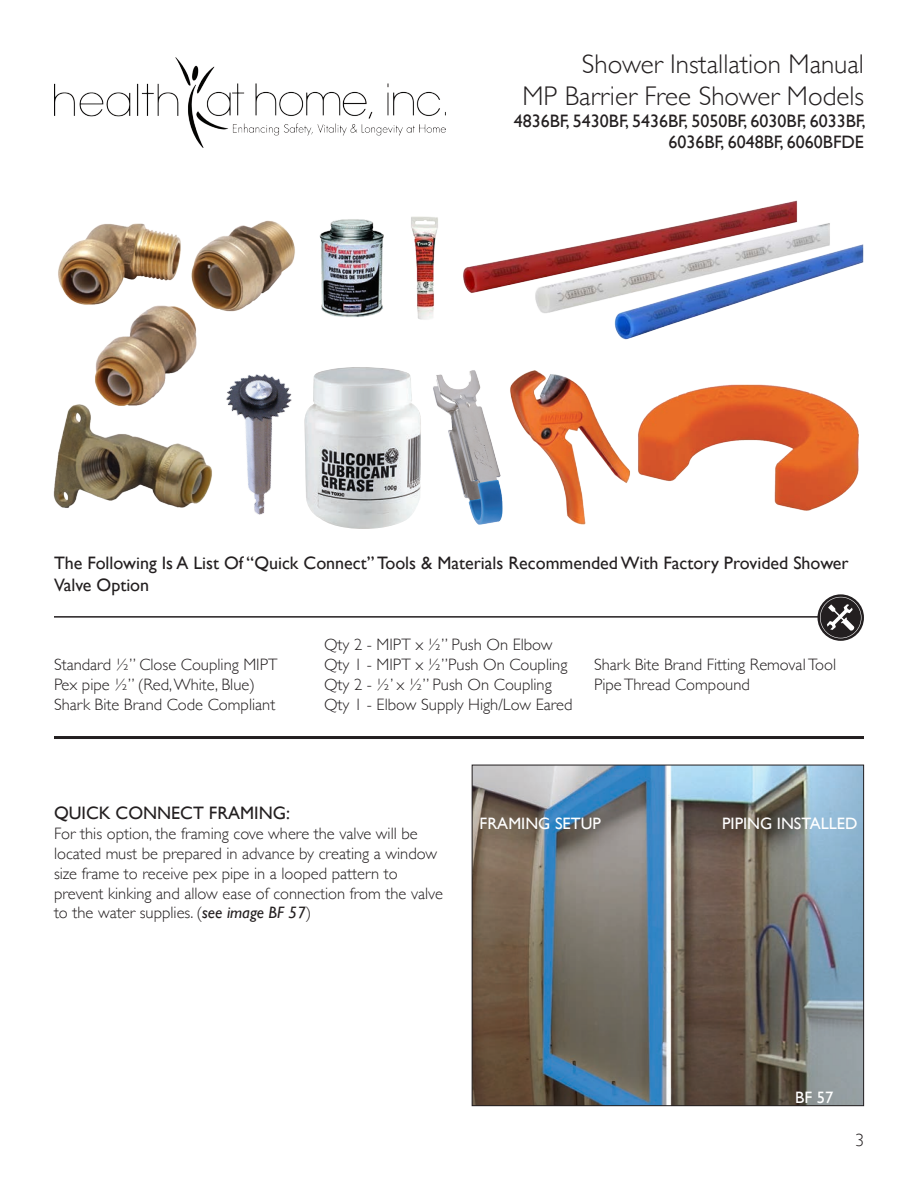
<style>
.page{position:relative;width:918px;height:1188px;background:#fff}
.page>*{position:absolute;margin:0;border:0;box-sizing:border-box;transform-origin:0 0}
.t1{font:300 27px/32.4px "Gill Sans";color:#231f20;text-align:right}
.t2{font:18px/21.6px "Gill Sans";color:#231f20;text-align:right}
.t3{font:300 18px "Gill Sans";color:#231f20}
.t4{font:300 16.5px/19.8px "Gill Sans";color:#231f20}
.t5{font:16.5px "Gill Sans";color:#fff}
.s1{font-weight:400;font-style:italic}
</style>
<div class="page">
<img style="left:54px;top:57px;width:392px;height:90px">
<img style="left:474px;top:767px;width:388px;height:337px">
<div style="left:472px;top:765px;width:392px;height:341px;border:1px solid #231f20"></div>
<hr style="left:54px;top:616px;width:770px;height:2px;background:#231f20">
<hr style="left:54px;top:736px;width:810px;height:3px;background:#231f20">
<img style="left:348px;top:367px;width:73px;height:162px">
<img style="left:433px;top:370px;width:197px;height:155px">
<img style="left:536px;top:223px;width:294px;height:90px">
<img style="left:463px;top:200px;width:342px;height:101px">
<img style="left:608px;top:238px;width:256px;height:102px">
<svg style="left:818px;top:594px;width:46px;height:47px"></svg>
<svg style="left:820px;top:597px;width:41px;height:41px"></svg>
<img style="left:226px;top:367px;width:122px;height:161px">
<img style="left:95px;top:307px;width:102px;height:95px">
<img style="left:638px;top:384px;width:221px;height:127px">
<img style="left:53px;top:402px;width:159px;height:106px">
<img style="left:189px;top:220px;width:106px;height:94px">
<img style="left:58px;top:223px;width:123px;height:84px">
<img style="left:319px;top:219px;width:65px;height:98px">
<img style="left:411px;top:216px;width:27px;height:104px">
<h1 class="t1" style="left:522px;top:46px;width:343px">Shower Installation Manual<br>MP Barrier Free Shower Models</h1>
<p class="t2" style="left:514px;top:110px;width:354px">4836BF, 5430BF, 5436BF, 5050BF, 6030BF, 6033BF,<br>6036BF, 6048BF, 6060BFDE</p>
<p class="t2" style="left:54px;top:552px;width:796px;text-align:left">The Following Is A List Of “Quick Connect” Tools &amp; Materials Recommended With Factory Provided Shower<br>Valve Option</p>
<p class="t4" style="left:54px;top:654px;width:225px">Standard ½” Close Coupling MIPT</p>
<p class="t4" style="left:54px;top:674px;width:202px">Pex pipe ½” (Red, White, Blue)</p>
<p class="t4" style="left:54px;top:694px;width:223px">Shark Bite Brand Code Compliant</p>
<p class="t4" style="left:324px;top:634px;width:230px">Qty 2 - MIPT x ½” Push On Elbow</p>
<p class="t4" style="left:324px;top:654px;width:245px">Qty 1 - MIPT x ½”Push On Coupling</p>
<p class="t4" style="left:324px;top:674px;width:229px">Qty 2 - ½’ x ½” Push On Coupling</p>
<p class="t4" style="left:324px;top:694px;width:250px">Qty 1 - Elbow Supply High/Low Eared</p>
<p class="t4" style="left:594px;top:654px;width:244px">Shark Bite Brand Fitting Removal Tool</p>
<p class="t4" style="left:594px;top:674px;width:157px">Pipe Thread Compound</p>
<p class="t2" style="left:54px;top:802px;width:238px">QUICK CONNECT FRAMING:</p>
<p class="t4" style="left:54px;top:823px;width:390px">For this option, the framing cove where the valve will be located must be prepared in advance by creating a window size frame to receive pex pipe in a looped pattern to prevent kinking and allow ease of connection from the valve to the water supplies. (<span class="s1">see image BF 57</span>)</p>
<p class="t5" style="left:480px;top:813px;width:123px">FRAMING SETUP</p>
<p class="t5" style="left:722px;top:813px;width:137px">PIPING INSTALLED</p>
<p class="t5" style="left:795px;top:1088px;width:40px">BF 57</p>
<p class="t3" style="left:855px;top:1126px;width:10px">3</p>
</div>
